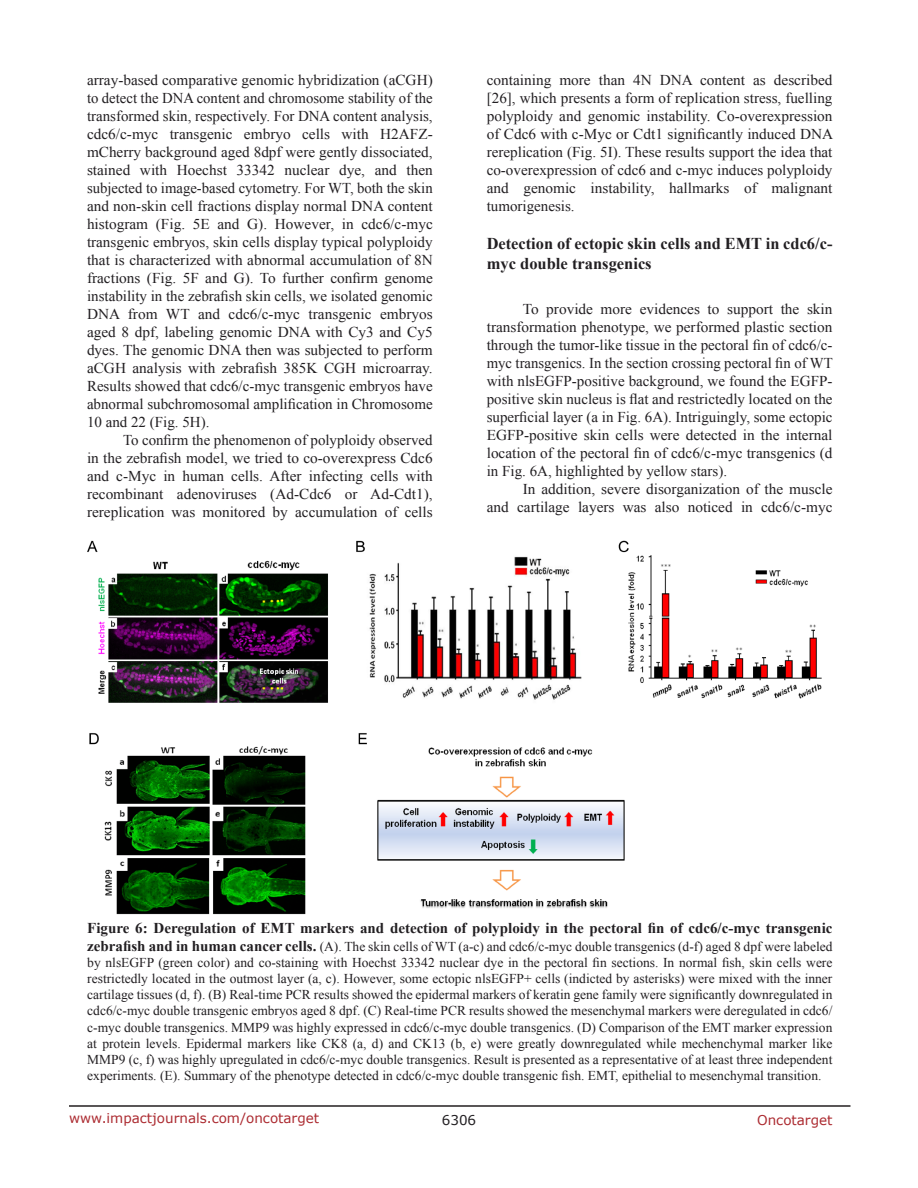
<style>
.page{position:relative;width:918px;height:1188px;background:#fff}
.page>*{position:absolute;margin:0;border:0;box-sizing:border-box;transform-origin:0 0}
.SubHeading{font:700 16.5px/19.8px "Times New Roman";color:#221f22}
.BodyText{font:15px/18px "Times New Roman";color:#221f22;text-align:justify}
.FigureText{font:700 15px "Times New Roman";color:#221f22}
.FigureText-2{font:13.5px/16.2px "Times New Roman";color:#221f22;text-align:justify}
.t1{font:13.5px "Verdana";color:#ac2b31}
.t2{font:13.5px "Verdana";color:#221f22}
.s1{font-weight:700;font-size:15px}
</style>
<div class="page">
<hr style="left:69px;top:1105px;width:781px;height:2px;background:#231f20">
<img style="left:87px;top:540px;width:735px;height:375px">
<p class="BodyText" style="left:87px;top:71px;width:347px">array-based comparative genomic hybridization (aCGH) to detect the DNA content and chromosome stability of the transformed skin, respectively. For DNA content analysis, cdc6/c-myc transgenic embryo cells with H2AFZ&shy;mCherry background aged 8dpf were gently dissociated, stained with Hoechst 33342 nuclear dye, and then subjected to image-based cytometry. For WT, both the skin and non-skin cell fractions display normal DNA content histogram (Fig. 5E and G). However, in cdc6/c-myc transgenic embryos, skin cells display typical polyploidy that is characterized with abnormal accumulation of 8N fractions (Fig. 5F and G). To further confirm genome instability in the zebrafish skin cells, we isolated genomic DNA from WT and cdc6/c-myc transgenic embryos aged 8 dpf, labeling genomic DNA with Cy3 and Cy5 dyes. The genomic DNA then was subjected to perform aCGH analysis with zebrafish 385K CGH microarray.<br>Results showed that cdc6/c-myc transgenic embryos have abnormal subchromosomal amplification in Chromosome 10 and 22 (Fig. 5H).</p>
<p class="BodyText" style="left:87px;top:431px;width:347px;text-indent:36px">To confirm the phenomenon of polyploidy observed in the zebrafish model, we tried to co-overexpress Cdc6 and c-Myc in human cells. After infecting cells with recombinant adenoviruses (Ad-Cdc6 or Ad-Cdt1), rereplication was monitored by accumulation of cells</p>
<p class="BodyText" style="left:487px;top:71px;width:348px">containing more than 4N DNA content as described [26], which presents a form of replication stress, fuelling polyploidy and genomic instability. Co-overexpression of Cdc6 with c-Myc or Cdt1 significantly induced DNA rereplication (Fig. 5I). These results support the idea that co-overexpression of cdc6 and c-myc induces polyploidy and genomic instability, hallmarks of malignant tumorigenesis.</p>
<p class="SubHeading" style="left:487px;top:233px;width:347px">Detection of ectopic skin cells and EMT in cdc6/c&shy;myc double transgenics</p>
<p class="BodyText" style="left:487px;top:300px;width:348px;text-indent:36px">To provide more evidences to support the skin transformation phenotype, we performed plastic section through the tumor-like tissue in the pectoral fin of cdc6/c&shy;myc transgenics. In the section crossing pectoral fin of WT with nlsEGFP-positive background, we found the EGFP&shy;positive skin nucleus is flat and restrictedly located on the superficial layer (a in Fig. 6A). Intriguingly, some ectopic EGFP-positive skin cells were detected in the internal location of the pectoral fin of cdc6/c-myc transgenics (d in Fig. 6A, highlighted by yellow stars).</p>
<p class="BodyText" style="left:487px;top:480px;width:347px;text-align:right">In addition, severe disorganization of the muscle<br>and cartilage layers was also noticed in cdc6/c-myc</p>
<p class="FigureText" style="left:87px;top:917px;width:747px">Figure 6: Deregulation of EMT markers and detection of polyploidy in the pectoral fin of cdc6/c-myc transgenic</p>
<p class="FigureText-2" style="left:87px;top:938px;width:747px"><span class="s1">zebrafish and in human cancer cells.</span> (A). The skin cells of WT (a-c) and cdc6/c-myc double transgenics (d-f) aged 8 dpf were labeled by nlsEGFP (green color) and co-staining with Hoechst 33342 nuclear dye in the pectoral fin sections. In normal fish, skin cells were restrictedly located in the outmost layer (a, c). However, some ectopic nlsEGFP+ cells (indicted by asterisks) were mixed with the inner cartilage tissues (d, f). (B) Real-time PCR results showed the epidermal markers of keratin gene family were significantly downregulated in cdc6/c-myc double transgenic embryos aged 8 dpf. (C) Real-time PCR results showed the mesenchymal markers were deregulated in cdc6/ c-myc double transgenics. MMP9 was highly expressed in cdc6/c-myc double transgenics. (D) Comparison of the EMT marker expression at protein levels. Epidermal markers like CK8 (a, d) and CK13 (b, e) were greatly downregulated while mechenchymal marker like MMP9 (c, f) was highly upregulated in cdc6/c-myc double transgenics. Result is presented as a representative of at least three independent experiments. (E). Summary of the phenotype detected in cdc6/c-myc double transgenic fish. EMT, epithelial to mesenchymal transition.</p>
<p class="t1" style="left:69px;top:1109px;width:252px">www.impactjournals.com/oncotarget</p>
<p class="t2" style="left:442px;top:1111px;width:36px">6306</p>
<p class="t1" style="left:757px;top:1111px;width:77px">Oncotarget</p>
</div>
